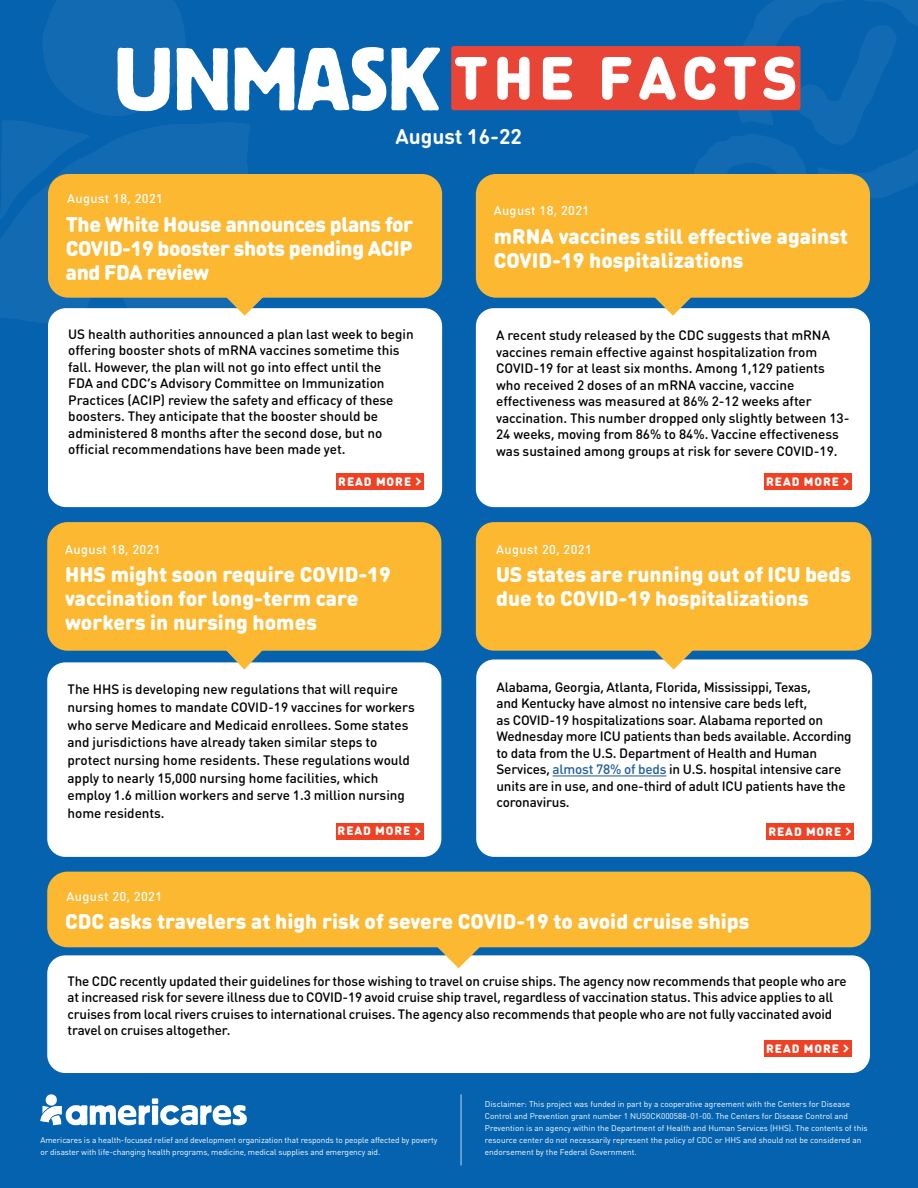
<style>
.page{position:relative;width:918px;height:1188px;background:#0562af}
.page>*{position:absolute;margin:0;border:0;box-sizing:border-box;transform-origin:0 0}
.t1{font:900 21px/24px "DIN Round Pro";color:#fff}
.t2{font:700 21px "DIN Round Pro";color:#fff}
.t3{font:500 13.5px/16.5px "DIN Round Pro";letter-spacing:-.01em;color:#000}
.t4{font:500 12.75px "DIN Round Pro";letter-spacing:.03em;color:#fff}
.t5{font:900 12px "DIN Round Pro";letter-spacing:.08em;color:#fff}
.t6{font:8.25px/12px "DIN Round Pro";color:#fff}
.s1{color:#215e9e}
</style>
<div class="page">
<hr style="left:460px;top:1094px;width:2px;height:71px;background:#82b0d7">
<svg style="left:0;top:122px;width:250px;height:201px;fill:#126ab3"></svg>
<svg style="left:0;top:0;width:228px;height:220px"></svg>
<svg style="left:234px;top:47px;width:206px;height:64px"></svg>
<div style="left:451px;top:46px;width:349px;height:64px;background:#e84536;border-radius:3px"></div>
<svg style="left:455px;top:57px;width:32px;height:43px"></svg>
<svg style="left:497px;top:57px;width:33px;height:43px"></svg>
<svg style="left:543px;top:57px;width:29px;height:43px"></svg>
<svg style="left:602px;top:57px;width:29px;height:43px"></svg>
<svg style="left:41px;top:1094px;width:206px;height:31px"></svg>
<div style="left:47px;top:955px;width:823px;height:118px;background:#fff;border-radius:18px"></div>
<div style="left:764px;top:1040px;width:88px;height:17px;background:#ef4123"></div>
<div style="left:48px;top:308px;width:394px;height:199px;background:#fff;border-radius:18px"></div>
<div style="left:337px;top:473px;width:87px;height:17px;background:#ef4123"></div>
<svg style="left:437px;top:947px;width:43px;height:21px"></svg>
<svg style="left:113px;top:298px;width:154px;height:18px"></svg>
<div style="left:47px;top:872px;width:824px;height:75px;background:#fcb831;border-radius:20px"></div>
<div style="left:47px;top:662px;width:394px;height:195px;background:#fff;border-radius:18px"></div>
<div style="left:336px;top:823px;width:88px;height:17px;background:#ef4123"></div>
<svg style="left:222px;top:651px;width:44px;height:19px"></svg>
<div style="left:47px;top:522px;width:394px;height:129px;background:#fcb831;border-radius:20px"></div>
<div style="left:476px;top:308px;width:394px;height:199px;background:#fff;border-radius:18px"></div>
<div style="left:764px;top:473px;width:88px;height:17px;background:#ef4123"></div>
<svg style="left:639px;top:0;width:279px;height:316px"></svg>
<div style="left:476px;top:174px;width:394px;height:124px;background:#fcb831;border-radius:20px"></div>
<div style="left:48px;top:174px;width:394px;height:124px;background:#fcb831;border-radius:20px"></div>
<div style="left:476px;top:659px;width:396px;height:198px;background:#fff;border-radius:18px"></div>
<hr style="left:553px;top:775px;width:113px;height:1px;background:#215e9e">
<div style="left:767px;top:823px;width:87px;height:17px;background:#ef4123"></div>
<svg style="left:652px;top:651px;width:44px;height:19px"></svg>
<div style="left:476px;top:522px;width:395px;height:129px;background:#fcb831;border-radius:18px"></div>
<h1 class="t2" style="left:395px;top:121px;width:128px">August 16-22</h1>
<p class="t4" style="left:67px;top:190px;width:97px">August 18, 2021</p>
<h1 class="t1" style="left:66px;top:211px;width:349px;text-align:justify">The White House announces plans for COVID-19 booster shots pending ACIP and FDA review</h1>
<p class="t3" style="left:68px;top:325px;width:347px">US health authorities announced a plan last week to begin offering booster shots of mRNA vaccines sometime this fall. However, the plan will not go into effect until the<br>FDA and CDC’s Advisory Committee on Immunization Practices (ACIP) review the safety and efficacy of these boosters. They anticipate that the booster should be administered 8 months after the second dose, but no official recommendations have been made yet.</p>
<p class="t5" style="left:338px;top:472px;width:74px">READ MORE</p>
<p class="t4" style="left:65px;top:541px;width:97px">August 18, 2021</p>
<h1 class="t1" style="left:65px;top:562px;width:327px">HHS might soon require COVID-19 vaccination for long-term care workers in nursing homes</h1>
<p class="t3" style="left:68px;top:680px;width:349px;line-height:17.7px">The HHS is developing new regulations that will require nursing homes to mandate COVID-19 vaccines for workers who serve Medicare and Medicaid enrollees. Some states and jurisdictions have already taken similar steps to protect nursing home residents. These regulations would apply to nearly 15,000 nursing home facilities, which employ 1.6 million workers and serve 1.3 million nursing home residents.</p>
<p class="t5" style="left:338px;top:822px;width:74px">READ MORE</p>
<p class="t4" style="left:494px;top:202px;width:97px">August 18, 2021</p>
<h1 class="t1" style="left:494px;top:223px;width:356px">mRNA vaccines still effective against<br>COVID-19 hospitalizations</h1>
<p class="t3" style="left:496px;top:327px;width:355px">A recent study released by the CDC suggests that mRNA vaccines remain effective against hospitalization from COVID-19 for at least six months. Among 1,129 patients who received 2 doses of an mRNA vaccine, vaccine effectiveness was measured at 86% 2-12 weeks after vaccination. This number dropped only slightly between 13- 24 weeks, moving from 86% to 84%. Vaccine effectiveness was sustained among groups at risk for severe COVID-19.</p>
<p class="t5" style="left:766px;top:473px;width:74px">READ MORE</p>
<p class="t4" style="left:496px;top:541px;width:97px">August 20, 2021</p>
<h1 class="t1" style="left:496px;top:562px;width:356px">US states are running out of ICU beds due to COVID-19 hospitalizations</h1>
<p class="t3" style="left:496px;top:678px;width:357px">Alabama, Georgia, Atlanta, Florida, Mississippi, Texas,<br>and Kentucky have almost no intensive care beds left,<br>as COVID-19 hospitalizations soar. Alabama reported on Wednesday more ICU patients than beds available. According to data from the U.S. Department of Health and Human Services, <span class="s1">almost 78% of beds</span> in U.S. hospital intensive care units are in use, and one-third of adult ICU patients have the coronavirus.</p>
<p class="t5" style="left:768px;top:822px;width:74px">READ MORE</p>
<p class="t4" style="left:67px;top:888px;width:97px">August 20, 2021</p>
<h1 class="t1" style="left:65px;top:909px;width:686px">CDC asks travelers at high risk of severe COVID-19 to avoid cruise ships</h1>
<p class="t3" style="left:68px;top:972px;width:781px">The CDC recently updated their guidelines for those wishing to travel on cruise ships. The agency now recommends that people who are at increased risk for severe illness due to COVID-19 avoid cruise ship travel, regardless of vaccination status. This advice applies to all cruises from local rivers cruises to international cruises. The agency also recommends that people who are not fully vaccinated avoid travel on cruises altogether.</p>
<p class="t5" style="left:766px;top:1039px;width:74px">READ MORE</p>
<p class="t6" style="left:41px;top:1134px;width:399px">Americares is a health-focused relief and development organization that responds to people affected by poverty or disaster with life-changing health programs, medicine, medical supplies and emergency aid.</p>
<p class="t6" style="left:485px;top:1098px;width:384px">Disclaimer: This project was funded in part by a cooperative agreement with the Centers for Disease Control and Prevention grant number 1 NU50CK000588-01-00. The Centers for Disease Control and Prevention is an agency within the Department of Health and Human Services (HHS). The contents of this resource center do not necessarily represent the policy of CDC or HHS and should not be considered an endorsement by the Federal Government.</p>
</div>
